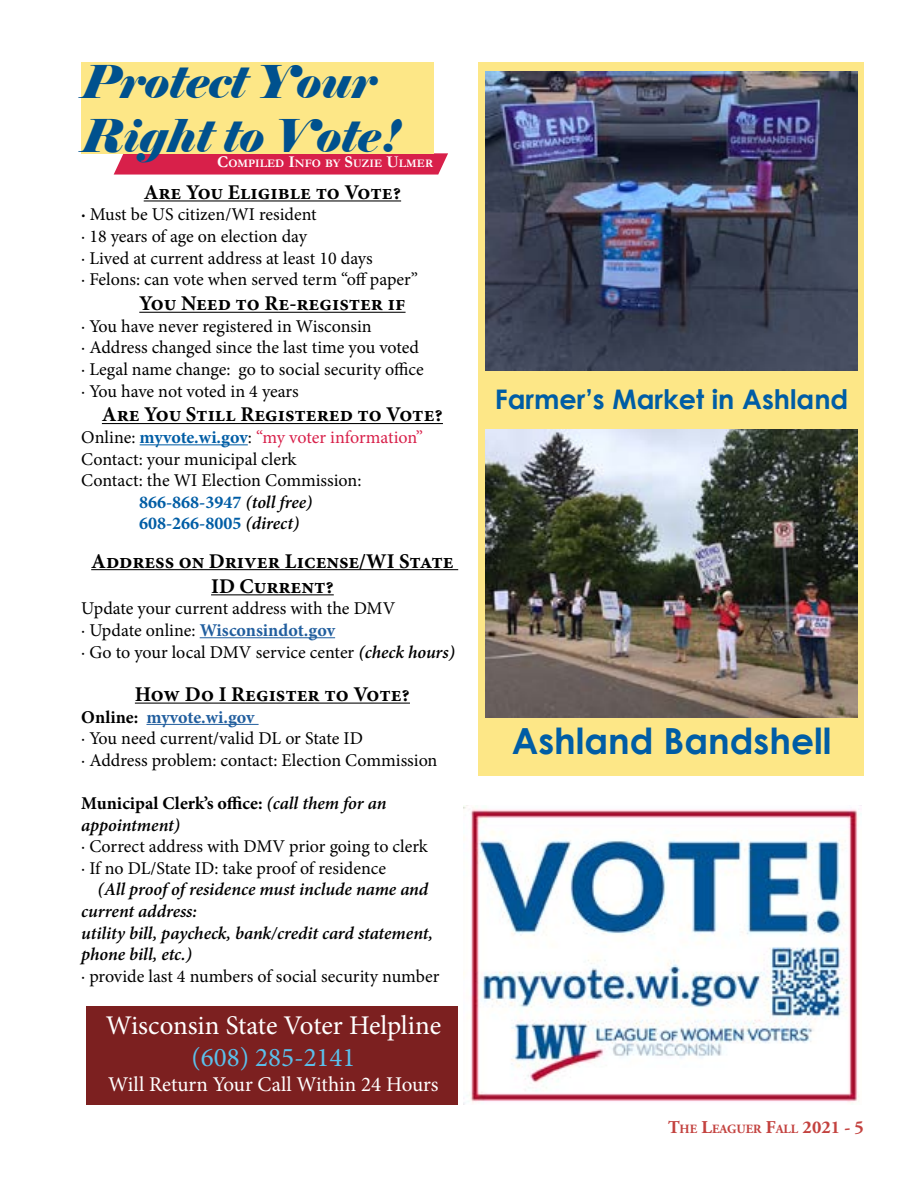
<style>
.page{position:relative;width:918px;height:1188px;background:#fff}
.page>*{position:absolute;margin:0;border:0;box-sizing:border-box;transform-origin:0 0}
.t1{font:italic 45px/54px "Elephant";color:#00518e}
.t2{font:700 36px "Century Gothic";color:#005da5}
.t3{font:27px "Minion Pro";letter-spacing:-.005em;color:#fff}
.t4{font:700 27px "Century Gothic";color:#005da5}
.t5{font:27px "Minion Pro";color:#5bc0eb}
.t6{font:700 21px/25.2px "Minion Pro";color:#000;text-align:center}
.t7{font:21px "Minion Pro";letter-spacing:-.005em;color:#fff}
.t8{font:18px/21.6px "Minion Pro";color:#000}
.t9{font:italic 600 18px/21.6px "Minion Pro";letter-spacing:-.005em;color:#000}
.t10{font:700 18px "Minion Pro";color:#005da5}
.t11{font:18px "Minion Pro";letter-spacing:-.005em;color:#d8204a}
.t12{font:700 12.6px "Adobe Garamond Pro";color:#c3423f}
.t13{font:700 11.55px "Garamond";color:#fff}
.s1{font-size:16.5px}
.s2{font-weight:700}
.s3{color:#000}
.s4{font-weight:700;color:#005da5}
.s5{font-weight:600;font-style:italic;color:#000}
.s6{font-weight:700;color:#215e9e}
.s7{font-weight:600;font-style:italic}
.s8{font-weight:700;font-style:normal}
.s9{font-size:18px}
</style>
<div class="page">
<svg style="left:114px;top:153px;width:334px;height:22px;background:#db3355"></svg>
<hr style="left:144px;top:200px;width:257px;height:1px;background:#000">
<hr style="left:139px;top:312px;width:267px;height:1px;background:#000">
<hr style="left:91px;top:569px;width:367px;height:1px;background:#000">
<hr style="left:211px;top:594px;width:123px;height:1px;background:#000">
<hr style="left:200px;top:637px;width:135px;height:1px;background:#215e9e">
<hr style="left:135px;top:703px;width:275px;height:1px;background:#000">
<hr style="left:146px;top:724px;width:113px;height:1px;background:#215e9e">
<hr style="left:102px;top:423px;width:341px;height:1px;background:#000">
<hr style="left:140px;top:444px;width:108px;height:1px;background:#005da5">
<div style="left:81px;top:62px;width:352px;height:91px;background:#fde787"></div>
<div style="left:87px;top:1006px;width:371px;height:99px;background:#7c2020"></div>
<img style="left:464px;top:806px;width:395px;height:299px">
<div style="left:478px;top:62px;width:386px;height:714px;background:#fde787"></div>
<img style="left:486px;top:71px;width:371px;height:299px">
<img style="left:486px;top:430px;width:371px;height:287px">
<h1 class="t1" style="left:81px;top:55px;width:322px">Protect Your<br>Right to Vote!</h1>
<p class="t13" style="left:217px;top:156px;width:217px"><span class="s1">C</span>OMPILED <span class="s1">I</span>NFO BY <span class="s1">S</span>UZIE <span class="s1">U</span>LMER</p>
<p class="t6" style="left:144px;top:179px;width:259px">Are You Eligible to Vote?</p>
<p class="t8" style="left:81px;top:204px;width:338px"><span class="s2">∙</span> Must be US citizen/WI resident<br>∙ 18 years of age on election day<br>∙ Lived at current address at least 10 days<br>∙ Felons: can vote when served term “off paper”</p>
<p class="t6" style="left:139px;top:291px;width:268px">You Need to Re-register if</p>
<p class="t8" style="left:81px;top:315px;width:344px">∙ You have never registered in Wisconsin<br>∙ Address changed since the last time you voted ∙ Legal name change: go to social security office ∙ You have not voted in 4 years</p>
<p class="t6" style="left:102px;top:402px;width:343px">Are You Still Registered to Vote?</p>
<p class="t11" style="left:81px;top:425px;width:343px"><span class="s3">Online:</span> <span class="s4">myvote.wi.gov</span><span class="s3">:</span> “my voter information”</p>
<p class="t8" style="left:81px;top:448px;width:217px">Contact: your municipal clerk</p>
<p class="t8" style="left:81px;top:470px;width:282px">Contact: the WI Election Commission:</p>
<p class="t10" style="left:139px;top:489px;width:175px">866-868-3947 <span class="s5">(toll free)</span></p>
<p class="t10" style="left:139px;top:511px;width:162px">608-266-8005 <span class="s5">(direct)</span></p>
<p class="t6" style="left:91px;top:548px;width:364px">Address on Driver License/WI State<br>ID Current?</p>
<p class="t8" style="left:81px;top:598px;width:375px">Update your current address with the DMV<br>∙ Update online: <span class="s6">Wisconsindot.gov<br></span>∙ Go to your local DMV service center <span class="s7">(check hours)</span></p>
<p class="t6" style="left:135px;top:681px;width:277px">How Do I Register to Vote?</p>
<p class="t8" style="left:81px;top:706px;width:358px"><span class="s2">Online:</span> <span class="s6">myvote.wi.gov<br></span>∙ You need current/valid DL or State ID<br>∙ Address problem: contact: Election Commission</p>
<p class="t9" style="left:81px;top:792px;width:307px"><span class="s8">Municipal Clerk’s office:</span> (call them for an appointment)</p>
<p class="t8" style="left:81px;top:836px;width:348px">∙ Correct address with DMV prior going to clerk ∙ If no DL/State ID: take proof of residence</p>
<p class="t9" style="left:81px;top:879px;width:353px;text-indent:16px">(All proof of residence must include name and current address:<br>utility bill, paycheck, bank/credit card statement, phone bill, etc.)</p>
<p class="t8" style="left:81px;top:965px;width:360px">∙ provide last 4 numbers of social security number</p>
<h3 class="t3" style="left:106px;top:1007px;width:337px">Wisconsin State Voter Helpline</h3>
<h3 class="t5" style="left:191px;top:1039px;width:166px">(608) 285-2141</h3>
<p class="t7" style="left:108px;top:1070px;width:332px">Will Return Your Call Within 24 Hours</p>
<h3 class="t4" style="left:495px;top:379px;width:355px">Farmer’s Market in Ashland</h3>
<h2 class="t2" style="left:512px;top:714px;width:321px">Ashland Bandshell</h2>
<p class="t12" style="left:668px;top:1121px;width:197px"><span class="s9">T</span>HE <span class="s9">L</span>EAGUER <span class="s9">F</span>ALL <span class="s9">2021 - 5</span></p>
</div>
